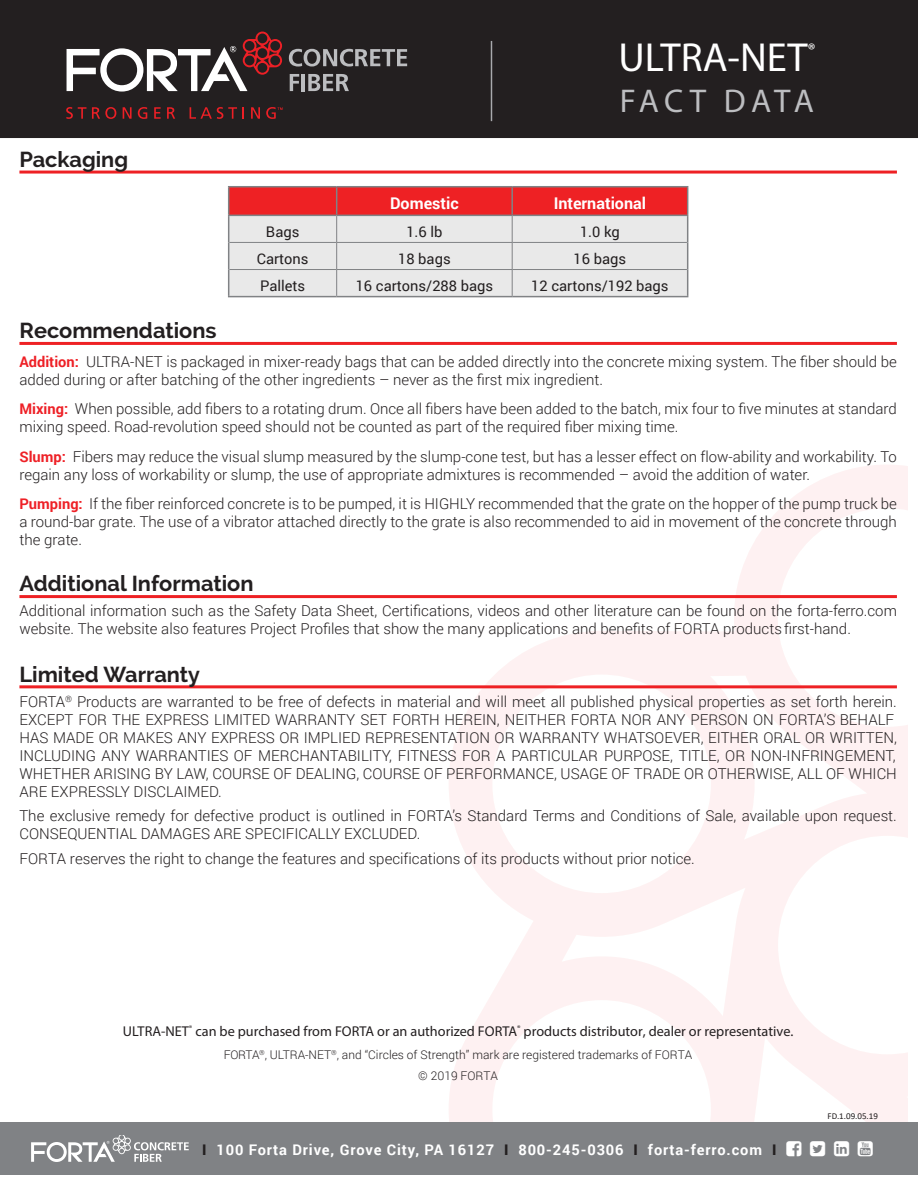
<style>
.page{position:relative;width:918px;height:1188px;background:#fff}
.page>*{position:absolute;margin:0;border:0;box-sizing:border-box;transform-origin:0 0}
.t1{font:40.65px "Myriad Pro";color:#fff}
.t2{font:33px "Myriad Pro";letter-spacing:.125em;color:#bcbdc0}
.Heading_1{font:700 21.75px "Raleway";color:#231f20}
.CellHeading{font:700 16.2px "Roboto";color:#fff}
.Body{font:300 15px/18px "Roboto";color:#231f20}
.Trademark_statement{font:300 15px/18px "Roboto";color:#231f20}
.CellBody{font:14.7px "Roboto";color:#231f20}
.t3{font:700 14.7px "Roboto";letter-spacing:.06em;color:#fff}
.Trademark_statement-2{font:14.25px "Myriad Pro";color:#231f20}
.Trademark_statement-3{font:300 12px/20.5px "Roboto";color:#231f20;text-align:center}
.t4{font:9px "Calibri";color:#231f20}
.s1{font-weight:700;font-size:14.7px;color:#ee2026}
.s2{font-weight:900;color:#231f20}
</style>
<div class="page">
<svg style="left:449px;top:465px;width:459px;height:657px"></svg>
<div style="left:0;top:1122px;width:918px;height:52px;background:#808285"></div>
<div style="left:0;top:0;width:918px;height:138px;background:#231f20"></div>
<hr style="left:491px;top:41px;width:1px;height:80px;background:#a8a9ad">
<svg style="left:289px;top:49px;width:118px;height:18px;background:#666566"></svg>
<svg style="left:290px;top:74px;width:9px;height:17px"></svg>
<hr style="left:301px;top:74px;width:4px;height:17px;background:#bcbdc0">
<svg style="left:308px;top:74px;width:41px;height:17px"></svg>
<svg style="left:67px;top:32px;width:215px;height:60px"></svg>
<svg style="left:66px;top:107px;width:20px;height:12px"></svg>
<svg style="left:92px;top:107px;width:24px;height:12px"></svg>
<svg style="left:123px;top:107px;width:9px;height:12px"></svg>
<svg style="left:138px;top:107px;width:9px;height:12px"></svg>
<svg style="left:154px;top:107px;width:7px;height:12px"></svg>
<svg style="left:167px;top:107px;width:8px;height:12px"></svg>
<svg style="left:190px;top:107px;width:47px;height:12px"></svg>
<svg style="left:243px;top:107px;width:1px;height:12px"></svg>
<svg style="left:251px;top:107px;width:9px;height:12px"></svg>
<svg style="left:266px;top:107px;width:17px;height:12px"></svg>
<svg style="left:31px;top:1135px;width:158px;height:27px"></svg>
<hr style="left:19px;top:171px;width:878px;height:3px;background:#ee2124">
<hr style="left:19px;top:342px;width:878px;height:3px;background:#ee2124">
<hr style="left:19px;top:595px;width:878px;height:3px;background:#ee2124">
<hr style="left:19px;top:685px;width:878px;height:3px;background:#ee2124">
<hr style="left:228px;top:186px;width:109px;height:1px;background:#808285">
<hr style="left:337px;top:186px;width:175px;height:1px;background:#808285">
<hr style="left:512px;top:186px;width:176px;height:1px;background:#808285">
<svg style="left:228px;top:187px;width:460px;height:110px;background:#e3b2b3"></svg>
<hr style="left:228px;top:215px;width:109px;height:1px;background:#808285">
<hr style="left:337px;top:215px;width:175px;height:1px;background:#808285">
<hr style="left:512px;top:215px;width:176px;height:1px;background:#808285">
<p class="Heading_1" style="left:19px;top:147px;width:110px">Packaging</p>
<p class="t1" style="left:619px;top:33px;width:198px">ULTRA-NET<sup>®</sup></p>
<p class="t2" style="left:620px;top:80px;width:196px">FACT DATA</p>
<p class="CellHeading" style="left:390px;top:192px;width:70px">Domestic</p>
<p class="CellHeading" style="left:554px;top:192px;width:94px">International</p>
<p class="CellBody" style="left:266px;top:221px;width:35px">Bags</p>
<p class="CellBody" style="left:406px;top:221px;width:38px">1.6 lb</p>
<p class="CellBody" style="left:580px;top:221px;width:41px">1.0 kg</p>
<p class="CellBody" style="left:257px;top:248px;width:53px">Cartons</p>
<p class="CellBody" style="left:398px;top:248px;width:54px">18 bags</p>
<p class="CellBody" style="left:574px;top:248px;width:54px">16 bags</p>
<p class="CellBody" style="left:260px;top:275px;width:47px">Pallets</p>
<p class="CellBody" style="left:356px;top:275px;width:139px">16 cartons/288 bags</p>
<p class="CellBody" style="left:531px;top:275px;width:139px">12 cartons/192 bags</p>
<p class="Heading_1" style="left:19px;top:318px;width:199px">Recommendations</p>
<p class="Body" style="left:19px;top:352px;width:879px"><span class="s1">Addition:</span> ULTRA-NET is packaged in mixer-ready bags that can be added directly into the concrete mixing system. The fiber should be added during or after batching of the other ingredients – never as the first mix ingredient.</p>
<p class="Body" style="left:19px;top:400px;width:879px"><span class="s1">Mixing:</span> When possible, add fibers to a rotating drum. Once all fibers have been added to the batch, mix four to five minutes at standard mixing speed. Road-revolution speed should not be counted as part of the required fiber mixing time.</p>
<p class="Body" style="left:19px;top:447px;width:879px"><span class="s1">Slump:</span> Fibers may reduce the visual slump measured by the slump-cone test, but has a lesser effect on flow-ability and workability. To regain any loss of workability or slump, the use of appropriate admixtures is recommended – avoid the addition of water.</p>
<p class="Body" style="left:19px;top:494px;width:879px;text-align:justify"><span class="s1">Pumping:</span> If the fiber reinforced concrete is to be pumped, it is HIGHLY recommended that the grate on the hopper of the pump truck be a round-bar grate. The use of a vibrator attached directly to the grate is also recommended to aid in movement of the concrete through the grate.</p>
<p class="Heading_1" style="left:19px;top:571px;width:236px">Additional Information</p>
<p class="Body" style="left:19px;top:601px;width:879px">Additional information such as the Safety Data Sheet, Certifications, videos and other literature can be found on the forta-ferro.com website. The website also features Project Profiles that show the many applications and benefits of FORTA products first-hand.</p>
<p class="Heading_1" style="left:19px;top:662px;width:182px">Limited Warranty</p>
<p class="Trademark_statement" style="left:19px;top:692px;width:879px">FORTA<sup>®</sup> Products are warranted to be free of defects in material and will meet all published physical properties as set forth herein.<br>EXCEPT FOR THE EXPRESS LIMITED WARRANTY SET FORTH HEREIN, NEITHER FORTA NOR ANY PERSON ON FORTA’S BEHALF HAS MADE OR MAKES ANY EXPRESS OR IMPLIED REPRESENTATION OR WARRANTY WHATSOEVER, EITHER ORAL OR WRITTEN, INCLUDING ANY WARRANTIES OF MERCHANTABILITY, FITNESS FOR A PARTICULAR PURPOSE, TITLE, OR NON-INFRINGEMENT, WHETHER ARISING BY LAW, COURSE OF DEALING, COURSE OF PERFORMANCE, USAGE OF TRADE OR OTHERWISE, ALL OF WHICH ARE EXPRESSLY DISCLAIMED.</p>
<p class="Trademark_statement" style="left:19px;top:806px;width:879px">The exclusive remedy for defective product is outlined in FORTA’s Standard Terms and Conditions of Sale, available upon request.<br>CONSEQUENTIAL DAMAGES ARE SPECIFICALLY EXCLUDED.</p>
<p class="Trademark_statement" style="left:19px;top:849px;width:677px">FORTA reserves the right to change the features and specifications of its products without prior notice.</p>
<p class="Trademark_statement-2" style="left:123px;top:1022px;width:672px">ULTRA-NET<sup>®</sup> can be purchased from FORTA or an authorized FORTA<sup>®</sup> products distributor, dealer or representative.</p>
<p class="Trademark_statement-3" style="left:224px;top:1044px;width:470px">FORTA<sup>®</sup>, ULTRA-NET<sup>®</sup>, and “Circles of Strength” mark are registered trademarks of FORTA © 2019 FORTA</p>
<p class="t3" style="left:202px;top:1139px;width:576px"><span class="s2">I</span> 100 Forta Drive, Grove City, PA 16127 <span class="s2">I</span> 800-245-0306 <span class="s2">I</span> forta-ferro.com <span class="s2">I</span></p>
<p class="t4" style="left:828px;top:1110px;width:52px">FD.1.09.05.19</p>
</div>
